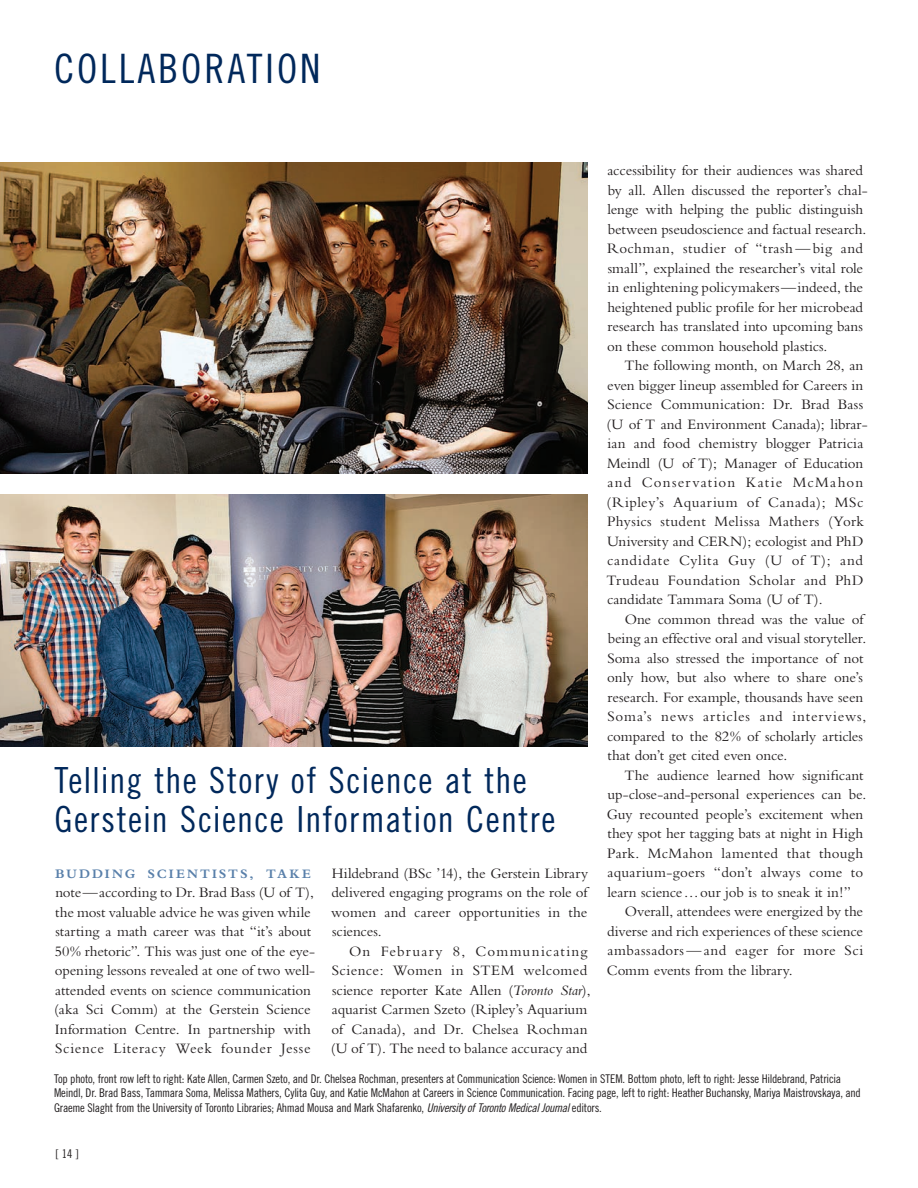
<style>
.page{position:relative;width:918px;height:1188px;background:#fff}
.page>*{position:absolute;margin:0;border:0;box-sizing:border-box;transform-origin:0 0}
.t1{font:40.5px "Trade Gothic LT Std Cn 18";letter-spacing:.07em;color:#00285b}
.t2{font:36px/39px "Trade Gothic LT Std Cn 18";letter-spacing:.035em;color:#00285b}
.t3{font:15px/19.5px "Bembo";color:#231f20}
.t4{font:700 13.5px "Bembo";letter-spacing:.145em;color:#5980aa}
.t5{font:12px/14.4px "Trade Gothic LT Std Cn 18";letter-spacing:-.02em;color:#231f20}
.s1{font-style:italic}
.s2{font-family:"Trade Gothic LT Std Cn 18 Obl"}
</style>
<div class="page">
<img style="left:0;top:162px;width:588px;height:312px">
<img style="left:0;top:495px;width:587px;height:252px">
<h1 class="t1" style="left:54px;top:45px;width:268px">COLLABORATION</h1>
<h2 class="t2" style="left:54px;top:760px;width:502px">Telling the Story of Science at the<br>Gerstein Science Information Centre</h2>
<p class="t4" style="left:55px;top:866px;width:257px">BUDDING SCIENTISTS, TAKE</p>
<p class="t3" style="left:54px;top:882px;width:262px">note—according to Dr. Brad Bass (U of T), the most valuable advice he was given while starting a math career was that “it’s about 50% rhetoric”. This was just one of the eye&shy;opening lessons revealed at one of two well&shy;attended events on science communication (aka Sci Comm) at the Gerstein Science Information Centre. In partnership with Science Literacy Week founder Jesse</p>
<p class="t3" style="left:331px;top:863px;width:258px;text-align:justify">Hildebrand (BSc ’14), the Gerstein Library delivered engaging programs on the role of women and career opportunities in the sciences.</p>
<p class="t3" style="left:331px;top:941px;width:261px;text-indent:18px">On February 8, Communicating Science: Women in STEM welcomed science reporter Kate Allen (<span class="s1">Toronto Star</span>), aquarist Carmen Szeto (Ripley’s Aquarium of Canada), and Dr. Chelsea Rochman (U of T). The need to balance accuracy and</p>
<p class="t3" style="left:607px;top:161px;width:262px">accessibility for their audiences was shared by all. Allen discussed the reporter’s chal&shy;lenge with helping the public distinguish between pseudoscience and factual research.<br>Rochman, studier of “trash—big and small”, explained the researcher’s vital role in enlightening policymakers—indeed, the heightened public profile for her microbead research has translated into upcoming bans on these common household plastics.</p>
<p class="t3" style="left:607px;top:356px;width:263px;text-indent:18px">The following month, on March 28, an even bigger lineup assembled for Careers in Science Communication: Dr. Brad Bass (U of T and Environment Canada); librar&shy;ian and food chemistry blogger Patricia Meindl (U of T); Manager of Education and Conservation Katie McMahon (Ripley’s Aquarium of Canada); MSc Physics student Melissa Mathers (York University and CERN); ecologist and PhD candidate Cylita Guy (U of T); and Trudeau Foundation Scholar and PhD candidate Tammara Soma (U of T).</p>
<p class="t3" style="left:607px;top:609px;width:261px;text-indent:18px">One common thread was the value of being an effective oral and visual storyteller.<br>Soma also stressed the importance of not only how, but also where to share one’s research. For example, thousands have seen Soma’s news articles and interviews, compared to the 82% of scholarly articles that don’t get cited even once.</p>
<p class="t3" style="left:607px;top:765px;width:261px;text-indent:18px">The audience learned how significant up-close-and-personal experiences can be.<br>Guy recounted people’s excitement when they spot her tagging bats at night in High Park. McMahon lamented that though aquarium-goers “don’t always come to learn science…our job is to sneak it in!”</p>
<p class="t3" style="left:607px;top:902px;width:258px;text-align:justify;text-indent:18px">Overall, attendees were energized by the diverse and rich experiences of these science ambassadors—and eager for more Sci Comm events from the library.</p>
<p class="t5" style="left:54px;top:1071px;width:808px">Top photo, front row left to right: Kate Allen, Carmen Szeto, and Dr. Chelsea Rochman, presenters at Communication Science: Women in STEM. Bottom photo, left to right: Jesse Hildebrand, Patricia<br>Meindl, Dr. Brad Bass, Tammara Soma, Melissa Mathers, Cylita Guy, and Katie McMahon at Careers in Science Communication. Facing page, left to right: Heather Buchansky, Mariya Maistrovskaya, and<br>Graeme Slaght from the University of Toronto Libraries; Ahmad Mousa and Mark Shafarenko, <span class="s2">University of Toronto Medical Journal</span> editors.</p>
<p class="t5" style="left:56px;top:1147px;width:25px">[ 14 ]</p>
</div>
